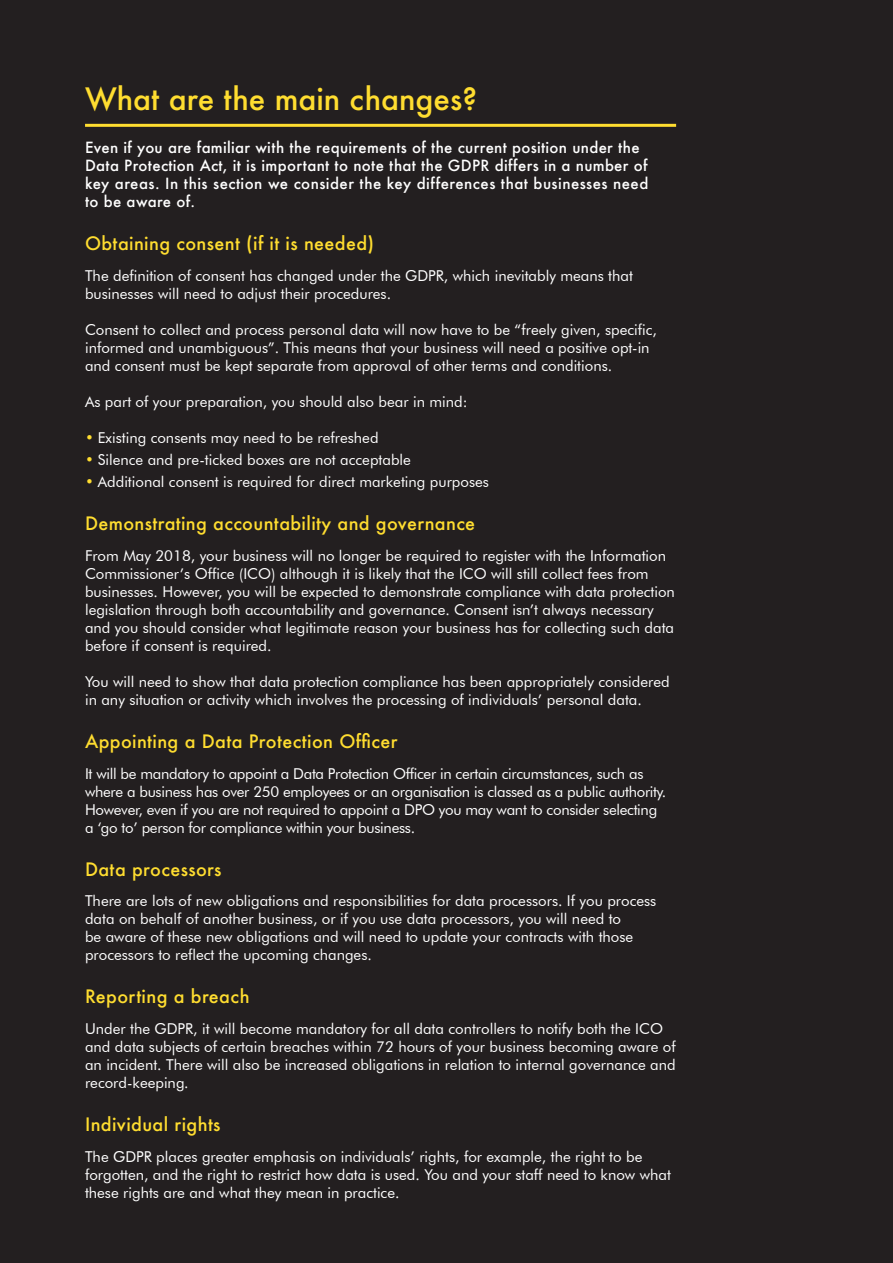
<style>
.page{position:relative;width:893px;height:1263px;background:#231f20}
.page>*{position:absolute;margin:0;border:0;box-sizing:border-box;transform-origin:0 0}
.t1{font:500 30px "Futura";color:#ffdd30}
.t2{font:500 18px "Futura";letter-spacing:.02em;color:#ffdd30}
.t3{font:15px/18px "Futura BT";color:#fff}
.t4{font:15px/18px "Futura BT";letter-spacing:-.02em;color:#fff}
.t5{font:500 15px/18px "Futura";letter-spacing:.02em;color:#fff}
.s1{color:#ffdd30}
</style>
<div class="page">
<hr style="left:85px;top:124px;width:591px;height:3px;background:#ffdd30">
<h1 class="t1" style="left:85px;top:78px;width:393px">What are the main changes?</h1>
<p class="t5" style="left:85px;top:139px;width:565px">Even if you are familiar with the requirements of the current position under the Data Protection Act, it is important to note that the GDPR differs in a number of key areas. In this section we consider the key differences that businesses need to be aware of.</p>
<p class="t2" style="left:85px;top:231px;width:291px">Obtaining consent (if it is needed)</p>
<p class="t3" style="left:85px;top:266px;width:549px">The definition of consent has changed under the GDPR, which inevitably means that businesses will need to adjust their procedures.</p>
<p class="t3" style="left:85px;top:320px;width:573px">Consent to collect and process personal data will now have to be “freely given, specific, informed and unambiguous”. This means that your business will need a positive opt-in and consent must be kept separate from approval of other terms and conditions.</p>
<p class="t3" style="left:85px;top:392px;width:384px">As part of your preparation, you should also bear in mind:</p>
<p class="t3" style="left:85px;top:428px;width:295px"><span class="s1">•</span> Existing consents may need to be refreshed</p>
<p class="t3" style="left:85px;top:451px;width:327px"><span class="s1">•</span> Silence and pre-ticked boxes are not acceptable</p>
<p class="t3" style="left:85px;top:473px;width:405px"><span class="s1">•</span> Additional consent is required for direct marketing purposes</p>
<p class="t2" style="left:85px;top:511px;width:392px">Demonstrating accountability and governance</p>
<p class="t3" style="left:85px;top:547px;width:591px">From May 2018, your business will no longer be required to register with the Information Commissioner’s Office (ICO) although it is likely that the ICO will still collect fees from businesses. However, you will be expected to demonstrate compliance with data protection legislation through both accountability and governance. Consent isn’t always necessary and you should consider what legitimate reason your business has for collecting such data before if consent is required.</p>
<p class="t3" style="left:85px;top:673px;width:586px">You will need to show that data protection compliance has been appropriately considered in any situation or activity which involves the processing of individuals’ personal data.</p>
<p class="t2" style="left:85px;top:729px;width:314px">Appointing a Data Protection Officer</p>
<p class="t4" style="left:85px;top:764px;width:583px">It will be mandatory to appoint a Data Protection Officer in certain circumstances, such as where a business has over 250 employees or an organisation is classed as a public authority.<br>However, even if you are not required to appoint a DPO you may want to consider selecting a ‘go to’ person for compliance within your business.</p>
<p class="t2" style="left:85px;top:856px;width:138px">Data processors</p>
<p class="t3" style="left:85px;top:892px;width:573px">There are lots of new obligations and responsibilities for data processors. If you process data on behalf of another business, or if you use data processors, you will need to<br>be aware of these new obligations and will need to update your contracts with those processors to reflect the upcoming changes.</p>
<p class="t2" style="left:85px;top:984px;width:166px">Reporting a breach</p>
<p class="t3" style="left:85px;top:1019px;width:592px">Under the GDPR, it will become mandatory for all data controllers to notify both the ICO and data subjects of certain breaches within 72 hours of your business becoming aware of an incident. There will also be increased obligations in relation to internal governance and record-keeping.</p>
<p class="t2" style="left:85px;top:1112px;width:137px">Individual rights</p>
<p class="t3" style="left:85px;top:1147px;width:587px">The GDPR places greater emphasis on individuals’ rights, for example, the right to be forgotten, and the right to restrict how data is used. You and your staff need to know what these rights are and what they mean in practice.</p>
</div>
